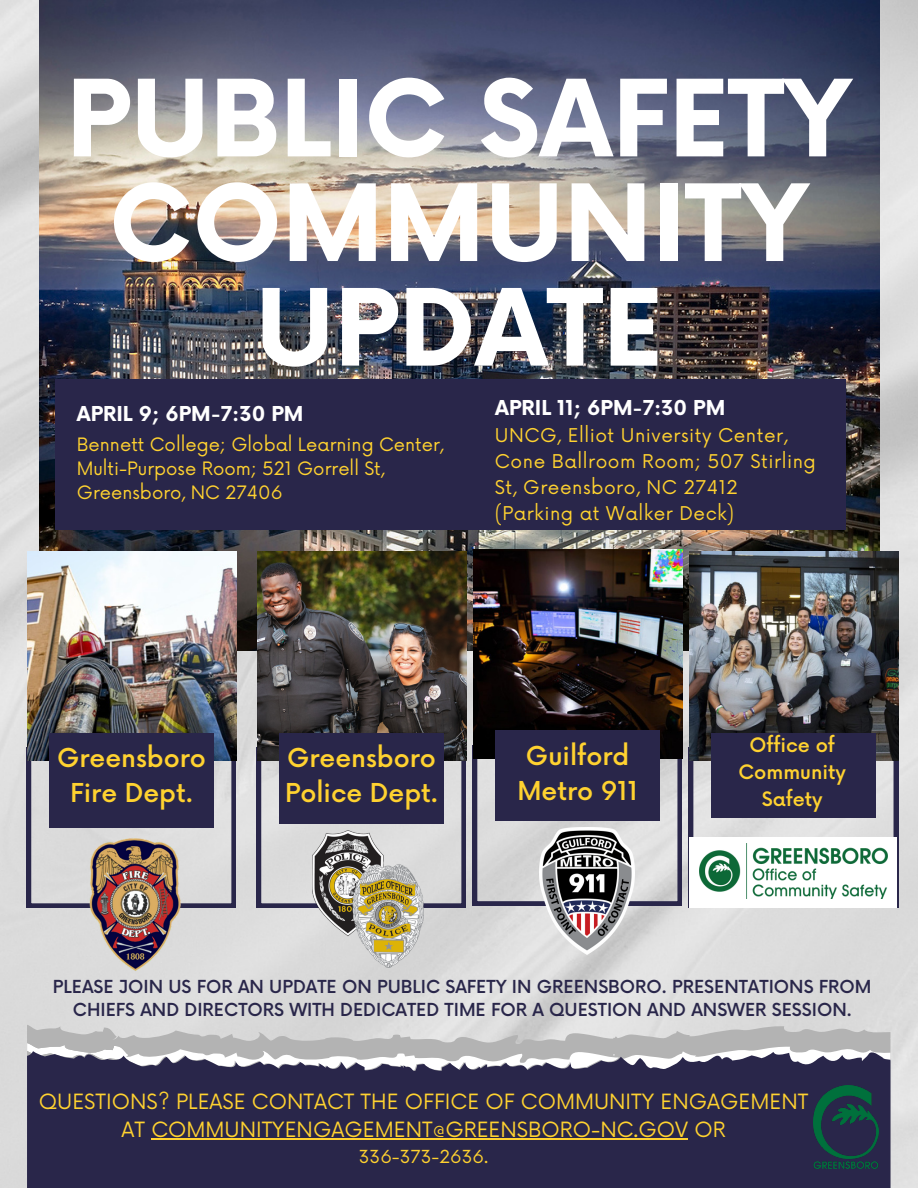
<style>
.page{position:relative;width:918px;height:1188px;background:#fff}
.page>*{position:absolute;margin:0;border:0;box-sizing:border-box;transform-origin:0 0}
.t1{font:700 103.65px/104.7px "Now";color:#fff;text-align:center}
.t2{font:500 25.35px/35px "Now";color:#ffd230;text-align:center}
.t3{font:20.55px/28.2px "Now";color:#ffd230;text-align:center}
.t4{font:700 19.95px "Now";color:#fff}
.t5{font:500 19.35px/27px "Now";color:#ffd230;text-align:center}
.t6{font:18.6px/25.8px "Now";letter-spacing:.025em;color:#ffd230}
.t7{font:18px/23.7px "Now";color:#ffd230}
.t8{font:500 17.55px/23.7px "Now";color:#29264a;text-align:center}
.t9{font:17.55px "Now";color:#ffd230}
</style>
<div class="page">
<img style="left:0;top:0;width:918px;height:1188px">
<img style="left:39px;top:0;width:840px;height:650px">
<div style="left:55px;top:380px;width:791px;height:150px;background:#29264a"></div>
<svg style="left:27px;top:1025px;width:863px;height:18px;background:#cacaca"></svg>
<div style="left:27px;top:1043px;width:863px;height:5px;background:#b3b3b3"></div>
<svg style="left:27px;top:1048px;width:863px;height:140px;background:#3d3a59"></svg>
<svg style="left:689px;top:761px;width:209px;height:147px;background:#c7c7cc"></svg>
<img style="left:689px;top:551px;width:210px;height:210px">
<div style="left:711px;top:733px;width:165px;height:84px;background:#29264a"></div>
<div style="left:689px;top:837px;width:208px;height:71px;background:#fff"></div>
<svg style="left:27px;top:761px;width:209px;height:147px;background:#bfbfc5"></svg>
<img style="left:27px;top:551px;width:209px;height:210px">
<div style="left:49px;top:733px;width:164px;height:95px;background:#29264a"></div>
<svg style="left:257px;top:761px;width:209px;height:147px;background:#c0c0c5"></svg>
<img style="left:257px;top:551px;width:209px;height:210px">
<div style="left:279px;top:733px;width:164px;height:91px;background:#29264a"></div>
<svg style="left:473px;top:758px;width:209px;height:148px;background:#c0bfc4"></svg>
<img style="left:473px;top:549px;width:210px;height:209px">
<div style="left:495px;top:731px;width:164px;height:90px;background:#29264a"></div>
<img style="left:312px;top:830px;width:112px;height:137px">
<img style="left:813px;top:1086px;width:66px;height:82px">
<img style="left:83px;top:832px;width:105px;height:147px">
<img style="left:539px;top:828px;width:96px;height:127px">
<img style="left:699px;top:844px;width:188px;height:55px">
<hr style="left:151px;top:1138px;width:537px;height:1px;background:#ffd230">
<p class="t1" style="left:66px;top:73px;width:787px">PUBLIC SAFETY<br>COMMUNITY<br>UPDATE</p>
<p class="t4" style="left:77px;top:403px;width:228px">APRIL 9; 6PM-7:30 PM</p>
<p class="t7" style="left:77px;top:434px;width:368px">Bennett College; Global Learning Center,</p>
<p class="t7" style="left:77px;top:458px;width:309px">Multi-Purpose Room; 521 Gorrell St,<br>Greensboro, NC 27406</p>
<p class="t4" style="left:495px;top:398px;width:232px">APRIL 11; 6PM-7:30 PM</p>
<p class="t6" style="left:495px;top:424px;width:323px">UNCG, Elliot University Center,<br>Cone Ballroom Room; 507 Stirling<br>St, Greensboro, NC 27412 (Parking at Walker Deck)</p>
<p class="t2" style="left:57px;top:742px;width:150px">Greensboro<br>Fire Dept.</p>
<h6 class="t2" style="left:285px;top:742px;width:155px;text-align:left">Greensboro<br>Police Dept.</h6>
<p class="t2" style="left:517px;top:740px;width:122px">Guilford<br>Metro 911</p>
<h3 class="t5" style="left:738px;top:733px;width:109px">Office of<br>Community<br>Safety</h3>
<p class="t8" style="left:53px;top:976px;width:820px">PLEASE JOIN US FOR AN UPDATE ON PUBLIC SAFETY IN GREENSBORO. PRESENTATIONS FROM<br>CHIEFS AND DIRECTORS WITH DEDICATED TIME FOR A QUESTION AND ANSWER SESSION.</p>
<p class="t3" style="left:39px;top:1088px;width:771px">QUESTIONS? PLEASE CONTACT THE OFFICE OF COMMUNITY ENGAGEMENT<br>AT COMMUNITYENGAGEMENT@GREENSBORO-NC.GOV OR</p>
<p class="t9" style="left:359px;top:1147px;width:131px">336-373-2636.</p>
</div>
